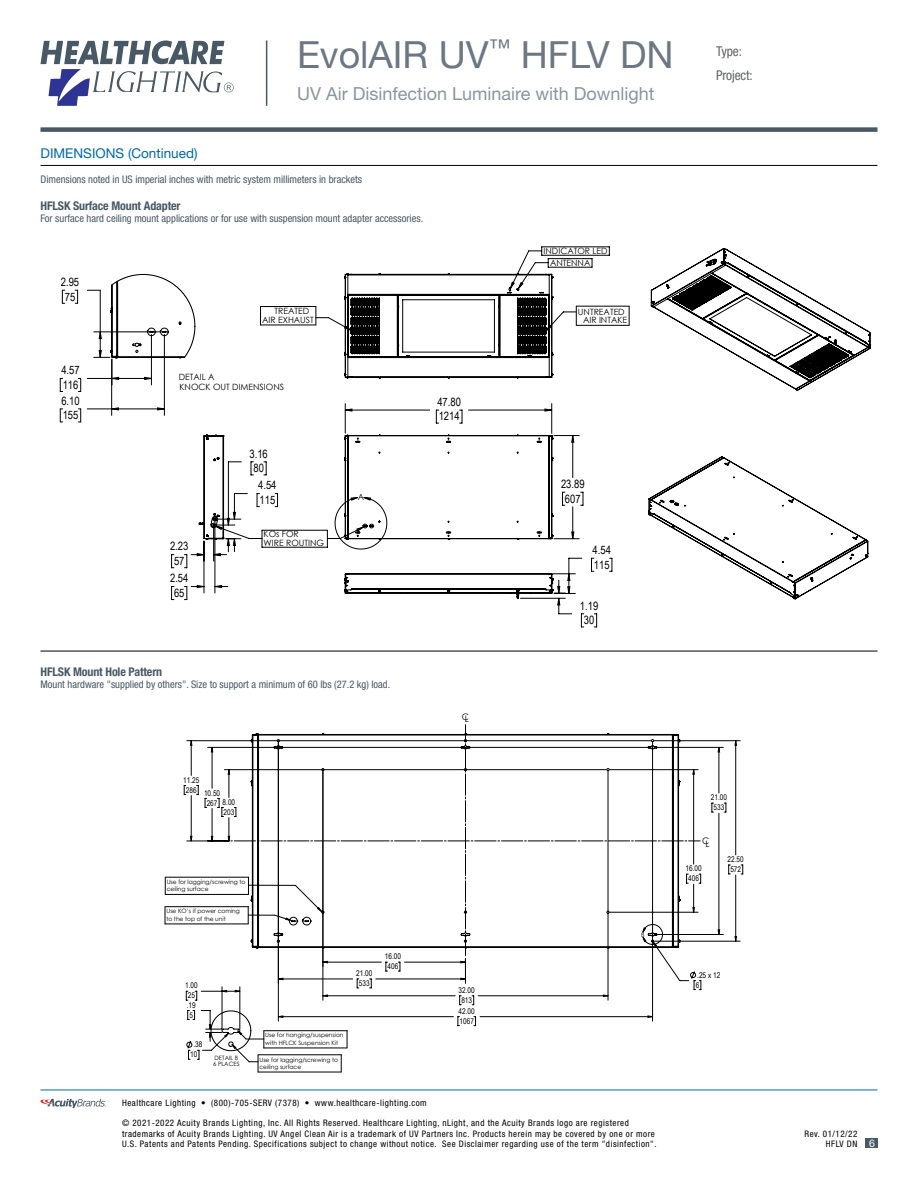
<style>
.page{position:relative;width:918px;height:1188px;background:#fff}
.page>*{position:absolute;margin:0;border:0;box-sizing:border-box;transform-origin:0 0}
.t1{font:37.5px "Helvetica Neue LT Std";color:#6b7884}
.t2{font:18px "Helvetica Neue LT Std";color:#8b95a0}
.t3{font:13.5px "Helvetica Neue LT Std";color:#0068a9}
.t4{font:condensed 13.5px/24.2px "Helvetica Neue LT Std";letter-spacing:-.01em;color:#636466}
.t5{font:700 condensed 12px "Helvetica Neue LT Std";letter-spacing:-.01em;color:#485865}
.t6{font:11.55px/14.7px "Arial Narrow";color:#000;text-align:center}
.t7{font:condensed 10.5px "Helvetica Neue LT Std";color:#485865}
.t8{font:10.5px "Helvetica Neue LT Std";color:#fff}
.t9{font:condensed 9px/10.8px "Helvetica Neue LT Std";letter-spacing:.055em;color:#000;text-align:right}
.t10{font:8.85px "Century Gothic";color:#000}
.t11{font:8.7px/8.6px "Century Gothic";color:#000}
.t12{font:7.95px/10.1px "Arial Narrow";color:#000;text-align:center}
.t13{font:6px/7.2px "Century Gothic";color:#000}
</style>
<div class="page">
<hr style="left:40px;top:1090px;width:838px;height:1px;background:#0068a9">
<svg style="left:41px;top:1099px;width:65px;height:9px"></svg>
<div style="left:40px;top:127px;width:838px;height:5px;background:#485865"></div>
<div style="left:865px;top:1138px;width:13px;height:10px;background:#485865"></div>
<hr style="left:266px;top:40px;width:1px;height:66px;background:#485865">
<svg style="left:41px;top:40px;width:193px;height:66px"></svg>
<svg style="left:517px;top:246px;width:93px;height:158px"></svg>
<svg style="left:171px;top:554px;width:3px;height:14px"></svg>
<svg style="left:171px;top:586px;width:3px;height:14px"></svg>
<svg style="left:594px;top:614px;width:3px;height:14px"></svg>
<svg style="left:591px;top:558px;width:3px;height:14px"></svg>
<svg style="left:610px;top:558px;width:3px;height:14px"></svg>
<svg style="left:260px;top:306px;width:291px;height:98px"></svg>
<svg style="left:197px;top:434px;width:377px;height:160px"></svg>
<svg style="left:335px;top:404px;width:249px;height:145px"></svg>
<svg style="left:344px;top:558px;width:240px;height:70px"></svg>
<svg style="left:651px;top:248px;width:220px;height:143px"></svg>
<svg style="left:648px;top:456px;width:221px;height:144px"></svg>
<hr style="left:112px;top:409px;width:52px;height:1px;background:#000">
<hr style="left:164px;top:334px;width:1px;height:81px;background:#000">
<hr style="left:111px;top:359px;width:1px;height:56px;background:#000">
<svg style="left:78px;top:409px;width:3px;height:14px"></svg>
<svg style="left:60px;top:409px;width:3px;height:14px"></svg>
<svg style="left:78px;top:378px;width:3px;height:14px"></svg>
<svg style="left:60px;top:378px;width:3px;height:14px"></svg>
<svg style="left:75px;top:290px;width:3px;height:14px"></svg>
<svg style="left:62px;top:290px;width:3px;height:14px"></svg>
<svg style="left:157px;top:407px;width:8px;height:3px"></svg>
<svg style="left:87px;top:407px;width:32px;height:3px"></svg>
<svg style="left:87px;top:274px;width:108px;height:111px"></svg>
<hr style="left:576px;top:325px;width:53px;height:1px;background:#000">
<svg style="left:629px;top:306px;width:1px;height:19px"></svg>
<hr style="left:576px;top:306px;width:53px;height:1px;background:#000">
<svg style="left:576px;top:306px;width:1px;height:19px"></svg>
<hr style="left:261px;top:325px;width:55px;height:1px;background:#000">
<svg style="left:316px;top:307px;width:1px;height:18px"></svg>
<hr style="left:261px;top:306px;width:55px;height:1px;background:#000">
<svg style="left:260px;top:307px;width:1px;height:18px"></svg>
<svg style="left:344px;top:273px;width:209px;height:106px"></svg>
<svg style="left:184px;top:435px;width:83px;height:133px"></svg>
<svg style="left:184px;top:586px;width:20px;height:14px"></svg>
<hr style="left:40px;top:165px;width:838px;height:1px;background:#000">
<hr style="left:40px;top:651px;width:838px;height:1px;background:#000">
<svg style="left:184px;top:785px;width:2px;height:10px"></svg>
<svg style="left:186px;top:740px;width:557px;height:320px"></svg>
<svg style="left:190px;top:741px;width:15px;height:239px"></svg>
<svg style="left:209px;top:741px;width:527px;height:296px"></svg>
<hr style="left:264px;top:1048px;width:83px;height:1px;background:#000">
<svg style="left:347px;top:1031px;width:1px;height:17px"></svg>
<hr style="left:264px;top:1030px;width:83px;height:1px;background:#000">
<hr style="left:258px;top:1072px;width:83px;height:1px;background:#000">
<svg style="left:211px;top:1011px;width:54px;height:61px"></svg>
<svg style="left:341px;top:1055px;width:1px;height:17px"></svg>
<hr style="left:258px;top:1055px;width:83px;height:1px;background:#000">
<hr style="left:165px;top:924px;width:83px;height:1px;background:#000">
<svg style="left:165px;top:907px;width:1px;height:17px"></svg>
<hr style="left:165px;top:906px;width:83px;height:1px;background:#000">
<hr style="left:165px;top:894px;width:83px;height:1px;background:#000">
<svg style="left:165px;top:878px;width:1px;height:16px"></svg>
<hr style="left:165px;top:877px;width:84px;height:1px;background:#000">
<svg style="left:205px;top:725px;width:495px;height:264px"></svg>
<h1 class="t1" style="left:297px;top:32px;width:378px">EvolAIR UV<sup>™</sup> HFLV DN</h1>
<h2 class="t2" style="left:297px;top:83px;width:359px">UV Air Disinfection Luminaire with Downlight</h2>
<h3 class="t3" style="left:40px;top:146px;width:159px">DIMENSIONS (Continued)</h3>
<p class="t7" style="left:40px;top:173px;width:323px">Dimensions noted in US imperial inches with metric system millimeters in brackets</p>
<h3 class="t5" style="left:40px;top:198px;width:142px">HFLSK Surface Mount Adapter</h3>
<p class="t7" style="left:40px;top:212px;width:384px">For surface hard ceiling mount applications or for use with suspension mount adapter accessories.</p>
<p class="t6" style="left:61px;top:274px;width:20px">2.95<br>75</p>
<p class="t6" style="left:61px;top:362px;width:20px;text-align:left">4.57<br>116</p>
<p class="t6" style="left:61px;top:393px;width:20px;text-align:left">6.10<br>155</p>
<p class="t11" style="left:262px;top:307px;width:53px;text-indent:12px">TREATED<br>AIR EXHAUST</p>
<p class="t11" style="left:179px;top:371px;width:107px;line-height:10.2px">DETAIL A<br>KNOCK OUT DIMENSIONS</p>
<p class="t6" style="left:170px;top:539px;width:20px">2.23<br>57</p>
<p class="t6" style="left:170px;top:570px;width:20px">2.54<br>65</p>
<p class="t6" style="left:249px;top:446px;width:20px">3.16<br>80</p>
<p class="t6" style="left:258px;top:478px;width:20px;text-align:left">4.54<br>115</p>
<p class="t11" style="left:264px;top:530px;width:62px">KOs FOR<br>WIRE ROUTING</p>
<p class="t11" style="left:358px;top:492px;width:8px">A</p>
<p class="t6" style="left:437px;top:394px;width:25px;text-align:left">47.80<br>1214</p>
<h3 class="t5" style="left:40px;top:665px;width:123px">HFLSK Mount Hole Pattern</h3>
<p class="t7" style="left:40px;top:678px;width:351px">Mount hardware "supplied by others". Size to support a minimum of 60 lbs (27.2 kg) load.</p>
<p class="t10" style="left:462px;top:712px;width:9px">CL</p>
<p class="t11" style="left:544px;top:246px;width:66px">INDICATOR LED</p>
<p class="t11" style="left:550px;top:258px;width:42px">ANTENNA</p>
<p class="t11" style="left:578px;top:307px;width:51px;text-align:center">UNTREATED<br>AIR INTAKE</p>
<p class="t6" style="left:561px;top:476px;width:25px">23.89<br>607</p>
<p class="t6" style="left:593px;top:542px;width:20px;text-align:left">4.54<br>115</p>
<p class="t6" style="left:580px;top:598px;width:20px">1.19<br>30</p>
<h3 class="t4" style="left:716px;top:39px;width:38px">Type:<br>Project:</h3>
<p class="t12" style="left:186px;top:773px;width:36px;line-height:12.9px;text-align:left;text-indent:-3px">11.25<br>286 10.50</p>
<p class="t12" style="left:207px;top:797px;width:30px;text-align:right">267 8.00<br>203</p>
<p class="t13" style="left:167px;top:878px;width:80px">Use for lagging/screwing to ceiling surface</p>
<p class="t13" style="left:166px;top:908px;width:75px">Use KO’s if power coming to the top of the unit</p>
<p class="t12" style="left:185px;top:980px;width:14px">1.00<br>25</p>
<p class="t12" style="left:187px;top:1000px;width:11px">.19<br>5</p>
<p class="t12" style="left:190px;top:1039px;width:14px;text-align:left;text-indent:3px">.38<br>10</p>
<p class="t13" style="left:213px;top:1055px;width:28px;line-height:5.8px">DETAIL B<br>6 PLACES</p>
<p class="t12" style="left:356px;top:968px;width:18px">21.00<br>533</p>
<p class="t12" style="left:385px;top:951px;width:18px">16.00<br>406</p>
<p class="t13" style="left:265px;top:1032px;width:80px">Use for hanging/suspension with HFLCK Suspension Kit</p>
<p class="t13" style="left:259px;top:1056px;width:80px">Use for lagging/screwing to ceiling surface</p>
<p class="t9" style="left:122px;top:1097px;width:306px">Healthcare Lighting • (800)-705-SERV (7378) • www.healthcare-lighting.com</p>
<p class="t12" style="left:459px;top:985px;width:18px">32.00<br>813</p>
<p class="t12" style="left:459px;top:1006px;width:18px;text-align:left">42.00<br>1067</p>
<p class="t13" style="left:641px;top:931px;width:5px">B</p>
<p class="t9" style="left:122px;top:1117px;width:536px;text-align:left">© 2021-2022 Acuity Brands Lighting, Inc. All Rights Reserved. Healthcare Lighting, nLight, and the Acuity Brands logo are registered trademarks of Acuity Brands Lighting. UV Angel Clean Air is a trademark of UV Partners Inc. Products herein may be covered by one or more<br>U.S. Patents and Patents Pending. Specifications subject to change without notice. See Disclaimer regarding use of the term "disinfection".</p>
<p class="t12" style="left:711px;top:792px;width:18px">21.00<br>533</p>
<p class="t10" style="left:702px;top:836px;width:9px">CL</p>
<p class="t12" style="left:686px;top:863px;width:18px">16.00<br>406</p>
<p class="t12" style="left:728px;top:854px;width:18px">22.50<br>572</p>
<p class="t12" style="left:696px;top:970px;width:26px;text-align:left">.25 x 12<br>6</p>
<p class="t9" style="left:805px;top:1128px;width:54px">Rev. 01/12/22<br>HFLV DN</p>
<p class="t8" style="left:869px;top:1137px;width:7px">6</p>
</div>
